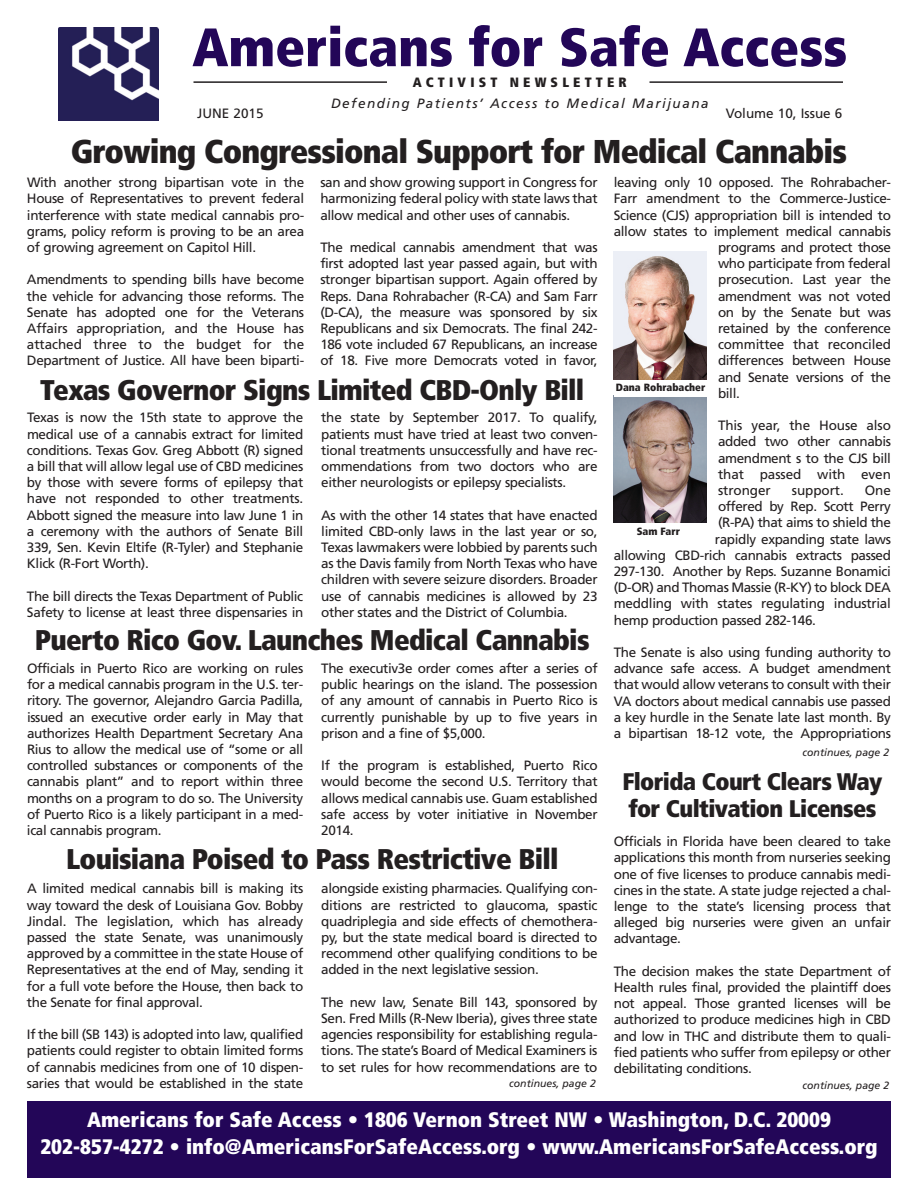
<style>
.page{position:relative;width:918px;height:1188px;background:#fff}
.page>*{position:absolute;margin:0;border:0;box-sizing:border-box;transform-origin:0 0}
.t1{font:900 condensed 54px "Frutiger LT";color:#230658}
.t2{font:900 condensed 33px "Frutiger LT";letter-spacing:-.025em;color:#231f20}
.t3{font:900 condensed 28.5px "Frutiger LT";letter-spacing:-.025em;color:#231f20}
.t4{font:900 condensed 24px/27px "Frutiger LT";letter-spacing:-.025em;color:#231f20}
.t5{font:900 condensed 21px/27px "Frutiger LT";color:#fff;text-align:center}
.t6{font:13.5px/16.2px "Frutiger LT";letter-spacing:-.03em;color:#231f20;text-align:justify}
.t7{font:italic 13.5px "Frutiger LT";letter-spacing:.11em;color:#231f20}
.t8{font:13.5px "Frutiger LT";color:#231f20}
.t9{font:13.5px "Frutiger LT";letter-spacing:-.01em;color:#231f20}
.t10{font:900 condensed 13.5px "Frutiger LT";letter-spacing:.31em;color:#231f20}
.t11{font:13.5px "Frutiger LT";letter-spacing:-.005em;color:#231f20}
.t12{font:italic 10.5px "Frutiger LT";color:#231f20}
.t13{font:900 condensed 10.5px "Frutiger LT";color:#231f20}
</style>
<div class="page">
<hr style="left:650px;top:81px;width:193px;height:2px;background:#231f20">
<hr style="left:194px;top:81px;width:193px;height:2px;background:#231f20">
<img style="left:59px;top:27px;width:99px;height:94px">
<div style="left:27px;top:1101px;width:864px;height:76px;background:#230658"></div>
<img style="left:614px;top:397px;width:92px;height:125px">
<img style="left:614px;top:251px;width:92px;height:129px">
<h1 class="t1" style="left:192px;top:26px;width:656px">Americans for Safe Access</h1>
<p class="t10" style="left:413px;top:77px;width:216px">ACTIVIST NEWSLETTER</p>
<p class="t7" style="left:331px;top:97px;width:379px">Defending Patients’ Access to Medical Marijuana</p>
<p class="t8" style="left:197px;top:108px;width:68px">JUNE 2015</p>
<p class="t8" style="left:726px;top:108px;width:118px">Volume 10, Issue 6</p>
<h2 class="t2" style="left:71px;top:138px;width:778px">Growing Congressional Support for Medical Cannabis</h2>
<p class="t6" style="left:27px;top:175px;width:279px">With another strong bipartisan vote in the House of Representatives to prevent federal interference with state medical cannabis pro&shy;grams, policy reform is proving to be an area of growing agreement on Capitol Hill.</p>
<p class="t6" style="left:27px;top:273px;width:279px">Amendments to spending bills have become the vehicle for advancing those reforms. The Senate has adopted one for the Veterans Affairs appropriation, and the House has attached three to the budget for the Department of Justice. All have been biparti-</p>
<p class="t6" style="left:320px;top:175px;width:279px">san and show growing support in Congress for harmonizing federal policy with state laws that allow medical and other uses of cannabis.</p>
<p class="t6" style="left:320px;top:240px;width:279px">The medical cannabis amendment that was first adopted last year passed again, but with stronger bipartisan support. Again offered by Reps. Dana Rohrabacher (R-CA) and Sam Farr (D-CA), the measure was sponsored by six Republicans and six Democrats. The final 242- 186 vote included 67 Republicans, an increase of 18. Five more Democrats voted in favor,</p>
<h3 class="t3" style="left:40px;top:378px;width:546px">Texas Governor Signs Limited CBD-Only Bill</h3>
<p class="t6" style="left:27px;top:411px;width:278px">Texas is now the 15th state to approve the medical use of a cannabis extract for limited conditions. Texas Gov. Greg Abbott (R) signed a bill that will allow legal use of CBD medicines by those with severe forms of epilepsy that have not responded to other treatments.<br>Abbott signed the measure into law June 1 in a ceremony with the authors of Senate Bill 339, Sen. Kevin Eltife (R-Tyler) and Stephanie Klick (R-Fort Worth).</p>
<p class="t6" style="left:27px;top:589px;width:278px">The bill directs the Texas Department of Public<br>Safety to license at least three dispensaries in</p>
<p class="t6" style="left:321px;top:411px;width:278px">the state by September 2017. To qualify, patients must have tried at least two conven&shy;tional treatments unsuccessfully and have rec&shy;ommendations from two doctors who are either neurologists or epilepsy specialists.</p>
<p class="t6" style="left:321px;top:508px;width:278px">As with the other 14 states that have enacted limited CBD-only laws in the last year or so, Texas lawmakers were lobbied by parents such as the Davis family from North Texas who have children with severe seizure disorders. Broader use of cannabis medicines is allowed by 23 other states and the District of Columbia.</p>
<h3 class="t3" style="left:35px;top:629px;width:556px">Puerto Rico Gov. Launches Medical Cannabis</h3>
<p class="t6" style="left:27px;top:661px;width:278px">Officials in Puerto Rico are working on rules for a medical cannabis program in the U.S. ter&shy;ritory. The governor, Alejandro Garcia Padilla, issued an executive order early in May that authorizes Health Department Secretary Ana Rius to allow the medical use of “some or all controlled substances or components of the cannabis plant” and to report within three months on a program to do so. The University of Puerto Rico is a likely participant in a med&shy;ical cannabis program.</p>
<p class="t6" style="left:321px;top:661px;width:278px">The executiv3e order comes after a series of public hearings on the island. The possession of any amount of cannabis in Puerto Rico is currently punishable by up to five years in prison and a fine of $5,000.</p>
<p class="t6" style="left:321px;top:759px;width:278px">If the program is established, Puerto Rico would become the second U.S. Territory that allows medical cannabis use. Guam established safe access by voter initiative in November 2014.</p>
<h3 class="t3" style="left:66px;top:848px;width:494px">Louisiana Poised to Pass Restrictive Bill</h3>
<p class="t6" style="left:27px;top:882px;width:278px">A limited medical cannabis bill is making its way toward the desk of Louisiana Gov. Bobby Jindal. The legislation, which has already passed the state Senate, was unanimously approved by a committee in the state House of Representatives at the end of May, sending it for a full vote before the House, then back to the Senate for final approval.</p>
<p class="t6" style="left:27px;top:1027px;width:278px">If the bill (SB 143) is adopted into law, qualified patients could register to obtain limited forms of cannabis medicines from one of 10 dispen&shy;saries that would be established in the state</p>
<p class="t6" style="left:321px;top:882px;width:278px">alongside existing pharmacies. Qualifying con&shy;ditions are restricted to glaucoma, spastic quadriplegia and side effects of chemothera&shy;py, but the state medical board is directed to recommend other qualifying conditions to be added in the next legislative session.</p>
<p class="t6" style="left:321px;top:995px;width:278px">The new law, Senate Bill 143, sponsored by Sen. Fred Mills (R-New Iberia), gives three state agencies responsibility for establishing regula&shy;tions. The state’s Board of Medical Examiners is to set rules for how recommendations are to</p>
<p class="t12" style="left:509px;top:1079px;width:88px">continues, page 2</p>
<p class="t6" style="left:614px;top:175px;width:279px">leaving only 10 opposed. The Rohrabacher-</p>
<p class="t6" style="left:614px;top:192px;width:279px">Farr amendment to the Commerce-Justice-</p>
<p class="t6" style="left:614px;top:208px;width:279px">Science (CJS) appropriation bill is intended to</p>
<p class="t6" style="left:614px;top:224px;width:279px">allow states to implement medical cannabis</p>
<p class="t6" style="left:718px;top:240px;width:174px">programs and protect those</p>
<p class="t6" style="left:718px;top:256px;width:174px">who participate from federal</p>
<p class="t6" style="left:718px;top:273px;width:174px">prosecution. Last year the</p>
<p class="t6" style="left:718px;top:289px;width:174px">amendment was not voted</p>
<p class="t6" style="left:718px;top:305px;width:174px">on by the Senate but was</p>
<p class="t6" style="left:718px;top:321px;width:174px">retained by the conference</p>
<p class="t9" style="left:718px;top:339px;width:174px">committee that reconciled</p>
<p class="t6" style="left:718px;top:354px;width:174px">differences between House</p>
<p class="t6" style="left:718px;top:370px;width:174px">and Senate versions of the</p>
<p class="t6" style="left:718px;top:386px;width:23px">bill.</p>
<p class="t6" style="left:718px;top:418px;width:174px">This year, the House also added two other cannabis amendment s to the CJS bill that passed with even stronger</p>
<p class="t13" style="left:616px;top:383px;width:91px">Dana Rohrabacher</p>
<p class="t11" style="left:792px;top:485px;width:53px">support.</p>
<p class="t6" style="left:865px;top:483px;width:28px">One</p>
<p class="t6" style="left:718px;top:499px;width:174px">offered by Rep. Scott Perry</p>
<p class="t6" style="left:718px;top:516px;width:174px">(R-PA) that aims to shield the</p>
<p class="t6" style="left:715px;top:532px;width:178px">rapidly expanding state laws</p>
<p class="t6" style="left:614px;top:548px;width:279px">allowing CBD-rich cannabis extracts passed</p>
<p class="t6" style="left:614px;top:564px;width:279px">297-130. Another by Reps. Suzanne Bonamici</p>
<p class="t6" style="left:614px;top:580px;width:279px">(D-OR) and Thomas Massie (R-KY) to block DEA</p>
<p class="t6" style="left:614px;top:597px;width:279px">meddling with states regulating industrial</p>
<p class="t6" style="left:614px;top:613px;width:204px">hemp production passed 282-146.</p>
<p class="t6" style="left:614px;top:645px;width:279px">The Senate is also using funding authority to advance safe access. A budget amendment that would allow veterans to consult with their VA doctors about medical cannabis use passed a key hurdle in the Senate late last month. By a bipartisan 18-12 vote, the Appropriations</p>
<p class="t13" style="left:637px;top:527px;width:45px">Sam Farr</p>
<p class="t12" style="left:803px;top:748px;width:88px">continues, page 2</p>
<h3 class="t4" style="left:622px;top:770px;width:262px">Florida Court Clears Way for Cultivation Licenses</h3>
<p class="t6" style="left:614px;top:835px;width:279px">Officials in Florida have been cleared to take applications this month from nurseries seeking one of five licenses to produce cannabis medi&shy;cines in the state. A state judge rejected a chal&shy;lenge to the state’s licensing process that alleged big nurseries were given an unfair advantage.</p>
<p class="t6" style="left:614px;top:964px;width:279px">The decision makes the state Department of Health rules final, provided the plaintiff does not appeal. Those granted licenses will be authorized to produce medicines high in CBD and low in THC and distribute them to quali&shy;fied patients who suffer from epilepsy or other debilitating conditions.</p>
<p class="t12" style="left:803px;top:1081px;width:88px">continues, page 2</p>
<h3 class="t5" style="left:40px;top:1108px;width:839px">Americans for Safe Access • 1806 Vernon Street NW • Washington, D.C. 20009<br>202-857-4272 • info@AmericansForSafeAccess.org • www.AmericansForSafeAccess.org</h3>
</div>
